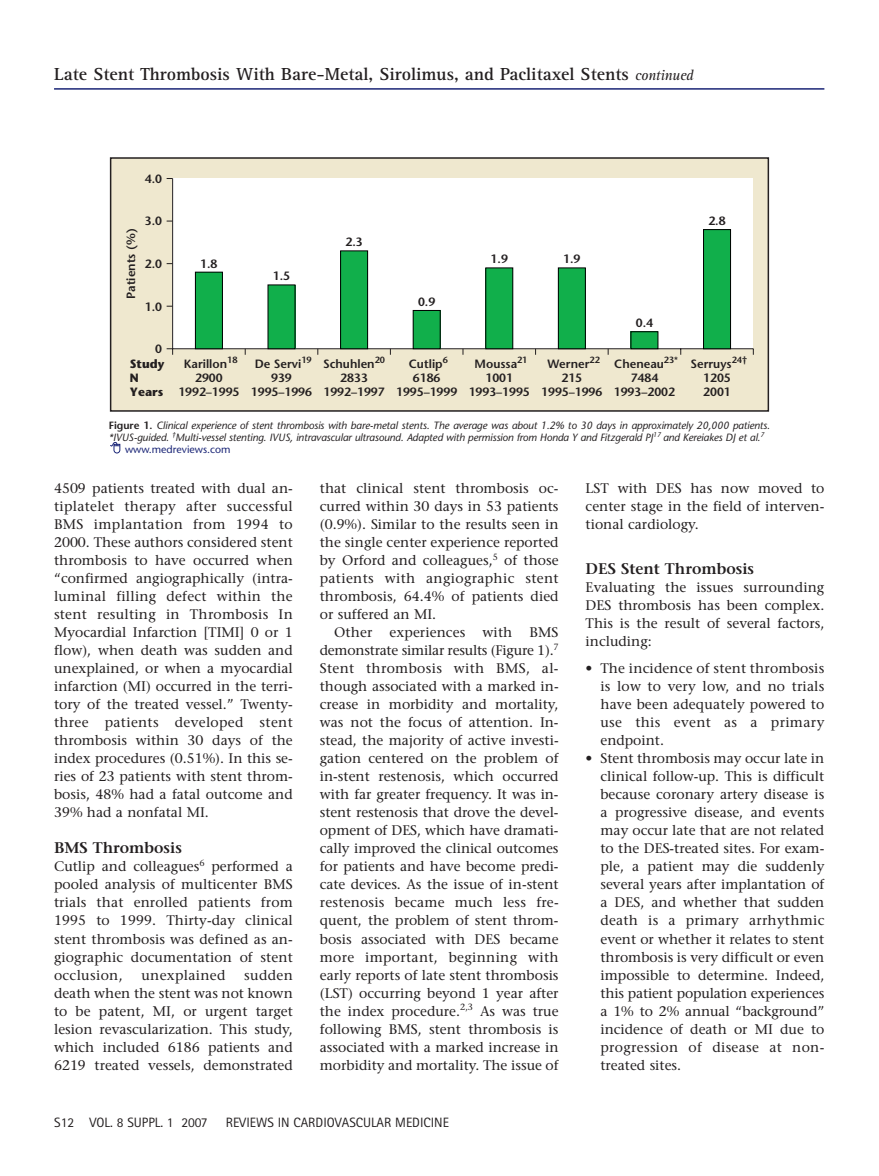
<style>
.page{position:relative;width:879px;height:1176px;background:#fff}
.page>*{position:absolute;margin:0;border:0;box-sizing:border-box;transform-origin:0 0}
.t1{font:700 18px "Rotis Serif";color:#231f20}
.t2{font:600 15.3px "Stone Serif";color:#231f20}
.t3{font:13.8px/18px "Stone Serif";color:#231f20;text-align:justify}
.t4{font:13.8px "Stone Serif";letter-spacing:.025em;color:#231f20}
.t5{font:13.5px "Rotis Sans Serif";color:#231f20}
.t6{font:600 12px/14.2px "Stone Sans";color:#231f20;text-align:center}
.t7{font:700 12px/14.2px "Stone Sans";color:#231f20}
.t8{font:italic 10.5px "Stone Sans";letter-spacing:-.01em;color:#231f20}
.t9{font:10.5px "Stone Sans";color:#1b2677}
.s1{font-weight:400;font-style:italic;font-size:15px}
.s2{font-weight:600;font-style:normal}
</style>
<div class="page">
<svg style="left:54px;top:88px;width:771px;height:366px"></svg>
<h1 class="t1" style="left:54px;top:68px;width:640px">Late Stent Thrombosis With Bare-Metal, Sirolimus, and Paclitaxel Stents <span class="s1">continued</span></h1>
<p class="t6" style="left:145px;top:173px;width:19px">4.0</p>
<p class="t6" style="left:145px;top:215px;width:19px">3.0</p>
<p class="t6" style="left:125px;top:299px;width:72px;rotate:-90deg">Patients (%)</p>
<p class="t6" style="left:145px;top:258px;width:19px">2.0</p>
<p class="t6" style="left:145px;top:300px;width:19px">1.0</p>
<p class="t6" style="left:200px;top:257px;width:19px">1.8</p>
<p class="t6" style="left:273px;top:270px;width:19px">1.5</p>
<p class="t6" style="left:345px;top:236px;width:19px">2.3</p>
<p class="t6" style="left:418px;top:296px;width:19px">0.9</p>
<p class="t6" style="left:490px;top:253px;width:19px">1.9</p>
<p class="t6" style="left:563px;top:253px;width:19px">1.9</p>
<p class="t6" style="left:635px;top:317px;width:19px">0.4</p>
<p class="t6" style="left:708px;top:215px;width:19px">2.8</p>
<p class="t6" style="left:155px;top:343px;width:8px">0</p>
<p class="t7" style="left:130px;top:357px;width:36px">Study<br>N<br>Years</p>
<p class="t6" style="left:251px;top:357px;width:63px">De Servi<sup>19<br></sup>939<br>1995–1996</p>
<p class="t6" style="left:323px;top:357px;width:63px">Schuhlen<sup>20<br></sup>2833<br>1992–1997</p>
<p class="t6" style="left:396px;top:357px;width:63px">Cutlip<sup>6<br></sup>6186<br>1995–1999</p>
<p class="t6" style="left:468px;top:357px;width:63px">Moussa<sup>21<br></sup>1001<br>1993–1995</p>
<p class="t6" style="left:541px;top:357px;width:63px">Werner<sup>22<br></sup>215<br>1995–1996</p>
<p class="t6" style="left:613px;top:357px;width:66px">Cheneau<sup>23*<br></sup>7484<br>1993–2002</p>
<p class="t6" style="left:690px;top:357px;width:58px">Serruys<sup>24†<br></sup>1205<br>2001</p>
<p class="t8" style="left:109px;top:421px;width:662px"><span class="s2">Figure 1.</span> Clinical experience of stent thrombosis with bare-metal stents. The average was about 1.2% to 30 days in approximately 20,000 patients.</p>
<p class="t8" style="left:109px;top:433px;width:656px">*IVUS-guided. <sup>†</sup>Multi-vessel stenting. IVUS, intravascular ultrasound. Adapted with permission from Honda Y and Fitzgerald PJ<sup>17</sup> and Kereiakes DJ et al.<sup>7</sup></p>
<p class="t9" style="left:125px;top:445px;width:107px">www.medreviews.com</p>
<p class="t6" style="left:178px;top:357px;width:63px">Karillon<sup>18<br></sup>2900<br>1992–1995</p>
<p class="t3" style="left:54px;top:480px;width:240px">4509 patients treated with dual an&shy;tiplatelet therapy after successful BMS implantation from 1994 to 2000. These authors considered stent thrombosis to have occurred when “confirmed angiographically (intra&shy;luminal filling defect within the stent resulting in Thrombosis In Myocardial Infarction [TIMI] 0 or 1 flow), when death was sudden and unexplained, or when a myocardial infarction (MI) occurred in the terri&shy;tory of the treated vessel.” Twenty&shy;three patients developed stent thrombosis within 30 days of the index procedures (0.51%). In this se&shy;ries of 23 patients with stent throm&shy;bosis, 48% had a fatal outcome and 39% had a nonfatal MI.</p>
<p class="t2" style="left:54px;top:841px;width:129px">BMS Thrombosis</p>
<p class="t3" style="left:54px;top:858px;width:240px">Cutlip and colleagues<sup>6</sup> performed a pooled analysis of multicenter BMS trials that enrolled patients from 1995 to 1999. Thirty-day clinical stent thrombosis was defined as an&shy;giographic documentation of stent occlusion,</p>
<p class="t3" style="left:54px;top:966px;width:240px;text-indent:190px">sudden death when the stent was not known to be patent, MI, or urgent target lesion revascularization. This study, which included 6186 patients and 6219 treated vessels, demonstrated</p>
<p class="t4" style="left:141px;top:969px;width:86px">unexplained</p>
<p class="t3" style="left:319px;top:480px;width:240px">that clinical stent thrombosis oc&shy;curred within 30 days in 53 patients (0.9%). Similar to the results seen in the single center experience reported by Orford and colleagues,<sup>5</sup> of those patients with angiographic stent thrombosis, 64.4% of patients died or suffered an MI.</p>
<p class="t3" style="left:320px;top:624px;width:240px;text-indent:14px">Other experiences with BMS demonstrate similar results (Figure 1).<sup>7<br></sup>Stent thrombosis with BMS, al&shy;though associated with a marked in&shy;crease in morbidity and mortality, was not the focus of attention. In&shy;stead, the majority of active investi&shy;gation centered on the problem of in-stent restenosis, which occurred with far greater frequency. It was in&shy;stent restenosis that drove the devel&shy;opment of DES, which have dramati&shy;cally improved the clinical outcomes for patients and have become predi&shy;cate devices. As the issue of in-stent restenosis became much less fre&shy;quent, the problem of stent throm&shy;bosis associated with DES became more important, beginning with early reports of late stent thrombosis (LST) occurring beyond 1 year after the index procedure.<sup>2,3</sup> As was true following BMS, stent thrombosis is associated with a marked increase in morbidity and mortality. The issue of</p>
<p class="t5" style="left:54px;top:1117px;width:155px">S12 VOL. 8 SUPPL. 1 2007</p>
<p class="t5" style="left:226px;top:1117px;width:224px">REVIEWS IN CARDIOVASCULAR MEDICINE</p>
<p class="t3" style="left:585px;top:480px;width:240px">LST with DES has now moved to center stage in the field of interven&shy;tional cardiology.</p>
<p class="t2" style="left:585px;top:562px;width:170px">DES Stent Thrombosis</p>
<p class="t3" style="left:585px;top:579px;width:240px">Evaluating the issues surrounding DES thrombosis has been complex.<br>This is the result of several factors, including:</p>
<p class="t3" style="left:600px;top:660px;width:225px;text-indent:-15px">• The incidence of stent thrombosis is low to very low, and no trials have been adequately powered to use this event as a primary endpoint.</p>
<p class="t3" style="left:600px;top:750px;width:225px;text-indent:-15px">• Stent thrombosis may occur late in clinical follow-up. This is difficult because coronary artery disease is a progressive disease, and events may occur late that are not related to the DES-treated sites. For exam&shy;ple, a patient may die suddenly several years after implantation of a DES, and whether that sudden death is a primary arrhythmic event or whether it relates to stent thrombosis is very difficult or even impossible to determine. Indeed, this patient population experiences a 1% to 2% annual “background” incidence of death or MI due to progression of disease at non&shy;treated sites.</p>
</div>
